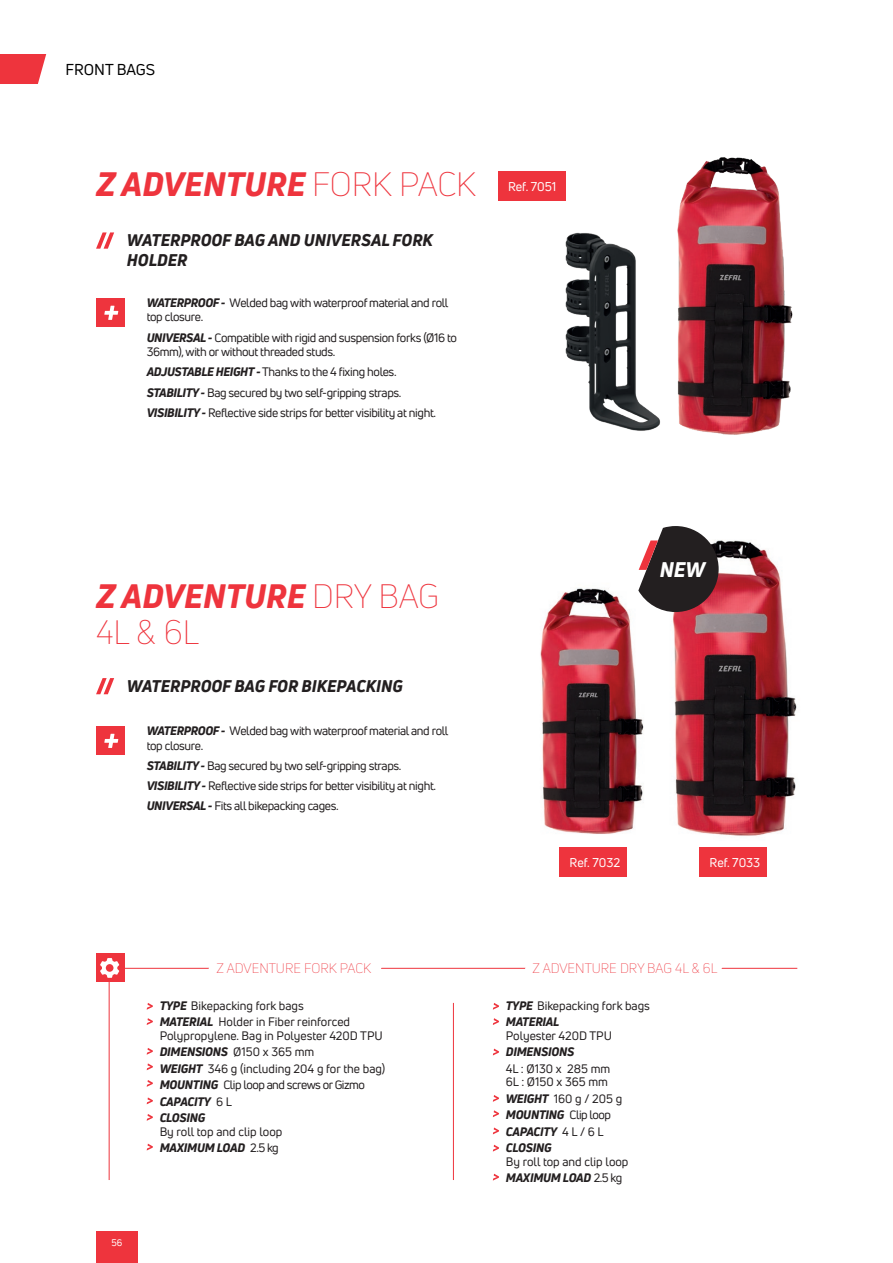
<style>
.page{position:relative;width:893px;height:1263px;background:#fff}
.page>*{position:absolute;margin:0;border:0;box-sizing:border-box;transform-origin:0 0}
.t1{font:300 33px/36px "Uni Neue";color:#ee343d}
.t2{font:italic 800 33px "Uni Neue";color:#ee343d}
.t3{font:italic 800 20.7px "Uni Neue";color:#fff}
.t4{font:italic 800 16.5px/19.8px "Uni Neue";color:#231f20}
.t5{font:15.45px "Uni Neue";color:#000}
.t6{font:300 13.5px "Uni Neue";color:#ee343d}
.t7{font:12.45px "Uni Neue";color:#fff}
.t8{font:12px/20.2px "Uni Neue";letter-spacing:-.03em;color:#231f20}
.t9{font:12px/16.5px "Uni Neue";color:#231f20}
.t10{font:italic 800 12px/16.5px "Uni Neue";letter-spacing:-.02em;color:#231f20}
.t11{font:9.45px "Uni Neue";color:#fff}
.s1{font-weight:300;font-style:normal}
.s2{font-weight:800;font-style:italic}
.s3{font-weight:400;font-style:normal}
</style>
<div class="page">
<svg style="left:0;top:54px;width:46px;height:30px"></svg>
<img style="left:677px;top:157px;width:116px;height:278px">
<img style="left:540px;top:540px;width:257px;height:296px">
<img style="left:565px;top:232px;width:95px;height:199px">
<div style="left:96px;top:1231px;width:42px;height:32px;background:#ee343d"></div>
<svg style="left:108px;top:967px;width:690px;height:214px"></svg>
<svg style="left:96px;top:232px;width:18px;height:17px"></svg>
<svg style="left:96px;top:678px;width:18px;height:16px"></svg>
<div style="left:498px;top:171px;width:68px;height:30px;background:#ee343d"></div>
<div style="left:700px;top:848px;width:67px;height:29px;background:#ee343d"></div>
<div style="left:560px;top:848px;width:67px;height:29px;background:#ee343d"></div>
<svg style="left:205px;top:967px;width:181px;height:14px"></svg>
<svg style="left:521px;top:967px;width:206px;height:14px"></svg>
<svg style="left:147px;top:1080px;width:6px;height:7px"></svg>
<svg style="left:147px;top:1063px;width:6px;height:7px"></svg>
<svg style="left:147px;top:1048px;width:6px;height:6px"></svg>
<svg style="left:147px;top:1018px;width:6px;height:7px"></svg>
<svg style="left:147px;top:1003px;width:6px;height:7px"></svg>
<svg style="left:493px;top:1110px;width:6px;height:7px"></svg>
<svg style="left:493px;top:1095px;width:6px;height:7px"></svg>
<svg style="left:493px;top:1049px;width:6px;height:6px"></svg>
<svg style="left:493px;top:1018px;width:6px;height:7px"></svg>
<svg style="left:493px;top:1003px;width:6px;height:7px"></svg>
<svg style="left:147px;top:1097px;width:6px;height:7px"></svg>
<svg style="left:493px;top:1127px;width:6px;height:7px"></svg>
<svg style="left:147px;top:1114px;width:6px;height:7px"></svg>
<svg style="left:493px;top:1145px;width:6px;height:6px"></svg>
<svg style="left:147px;top:1144px;width:6px;height:6px"></svg>
<svg style="left:493px;top:1174px;width:6px;height:6px"></svg>
<div style="left:96px;top:298px;width:29px;height:29px;background:#ee343d"></div>
<svg style="left:104px;top:306px;width:14px;height:14px"></svg>
<div style="left:96px;top:726px;width:29px;height:29px;background:#ee343d"></div>
<svg style="left:104px;top:734px;width:14px;height:14px"></svg>
<div style="left:96px;top:953px;width:29px;height:29px;background:#ee343d"></div>
<svg style="left:100px;top:958px;width:19px;height:20px"></svg>
<svg style="left:638px;top:526px;width:81px;height:86px"></svg>
<p class="t5" style="left:66px;top:60px;width:91px">FRONT BAGS</p>
<h1 class="t2" style="left:96px;top:162px;width:382px">Z ADVENTURE <span class="s1">FORK PACK</span></h1>
<h3 class="t4" style="left:127px;top:230px;width:308px">WATERPROOF BAG AND UNIVERSAL FORK<br>HOLDER</h3>
<p class="t8" style="left:147px;top:295px;width:303px;line-height:14.4px"><span class="s2">WATERPROOF -</span> Welded bag with waterproof material and roll top closure.</p>
<p class="t8" style="left:147px;top:330px;width:312px;line-height:14.4px"><span class="s2">UNIVERSAL -</span> Compatible with rigid and suspension forks (Ø16 to<br>36mm), with or without threaded studs.</p>
<p class="t8" style="left:147px;top:362px;width:291px"><span class="s2">ADJUSTABLE HEIGHT -</span> Thanks to the 4 fixing holes.<br><span class="s2">STABILITY -</span> Bag secured by two self-gripping straps.<br><span class="s2">VISIBILITY -</span> Reflective side strips for better visibility at night.</p>
<p class="t7" style="left:508px;top:179px;width:50px">Ref. 7051</p>
<h1 class="t1" style="left:96px;top:578px;width:345px"><span class="s2">Z ADVENTURE</span> DRY BAG<br>4L &amp; 6L</h1>
<h3 class="t4" style="left:127px;top:676px;width:277px">WATERPROOF BAG FOR BIKEPACKING</h3>
<p class="t8" style="left:147px;top:723px;width:303px;line-height:14.4px"><span class="s2">WATERPROOF -</span> Welded bag with waterproof material and roll top closure.</p>
<p class="t8" style="left:147px;top:755px;width:291px"><span class="s2">STABILITY -</span> Bag secured by two self-gripping straps.<br><span class="s2">VISIBILITY -</span> Reflective side strips for better visibility at night.<br><span class="s2">UNIVERSAL -</span> Fits all bikepacking cages.</p>
<h2 class="t3" style="left:660px;top:556px;width:47px">NEW</h2>
<p class="t7" style="left:570px;top:855px;width:52px">Ref. 7032</p>
<p class="t7" style="left:710px;top:855px;width:52px">Ref. 7033</p>
<p class="t6" style="left:217px;top:960px;width:156px">Z ADVENTURE FORK PACK</p>
<p class="t6" style="left:532px;top:960px;width:186px">Z ADVENTURE DRY BAG 4L &amp; 6L</p>
<p class="t11" style="left:111px;top:1237px;width:12px">56</p>
<p class="t9" style="left:160px;top:997px;width:192px"><span class="s2">TYPE</span> Bikepacking fork bags<br><span class="s2">MATERIAL</span> Holder in Fiber reinforced</p>
<p class="t9" style="left:160px;top:1027px;width:227px">Polypropylene. Bag in Polyester 420D TPU<br><span class="s2">DIMENSIONS</span> Ø150 x 365 mm<br><span class="s2">WEIGHT</span> 346 g (including 204 g for the bag)<br><span class="s2">MOUNTING</span> Clip loop and screws or Gizmo<br><span class="s2">CAPACITY</span> 6 L<br><span class="s2">CLOSING</span></p>
<p class="t9" style="left:160px;top:1123px;width:124px">By roll top and clip loop<br><span class="s2">MAXIMUM LOAD</span> 2.5 kg</p>
<p class="t9" style="left:506px;top:997px;width:146px"><span class="s2">TYPE</span> Bikepacking fork bags<br><span class="s2">MATERIAL</span></p>
<p class="t9" style="left:506px;top:1027px;width:108px">Polyester 420D TPU</p>
<p class="t10" style="left:506px;top:1044px;width:70px">DIMENSIONS</p>
<p class="t9" style="left:506px;top:1062px;width:106px;line-height:13.5px">4L : Ø130 x 285 mm<br>6L : Ø150 x 365 mm</p>
<p class="t10" style="left:506px;top:1090px;width:118px">WEIGHT <span class="s3">160 g / 205 g<br></span>MOUNTING <span class="s3">Clip loop<br></span>CAPACITY <span class="s3">4 L / 6 L<br></span>CLOSING</p>
<p class="t9" style="left:506px;top:1153px;width:124px">By roll top and clip loop<br><span class="s2">MAXIMUM LOAD</span> 2.5 kg</p>
</div>
